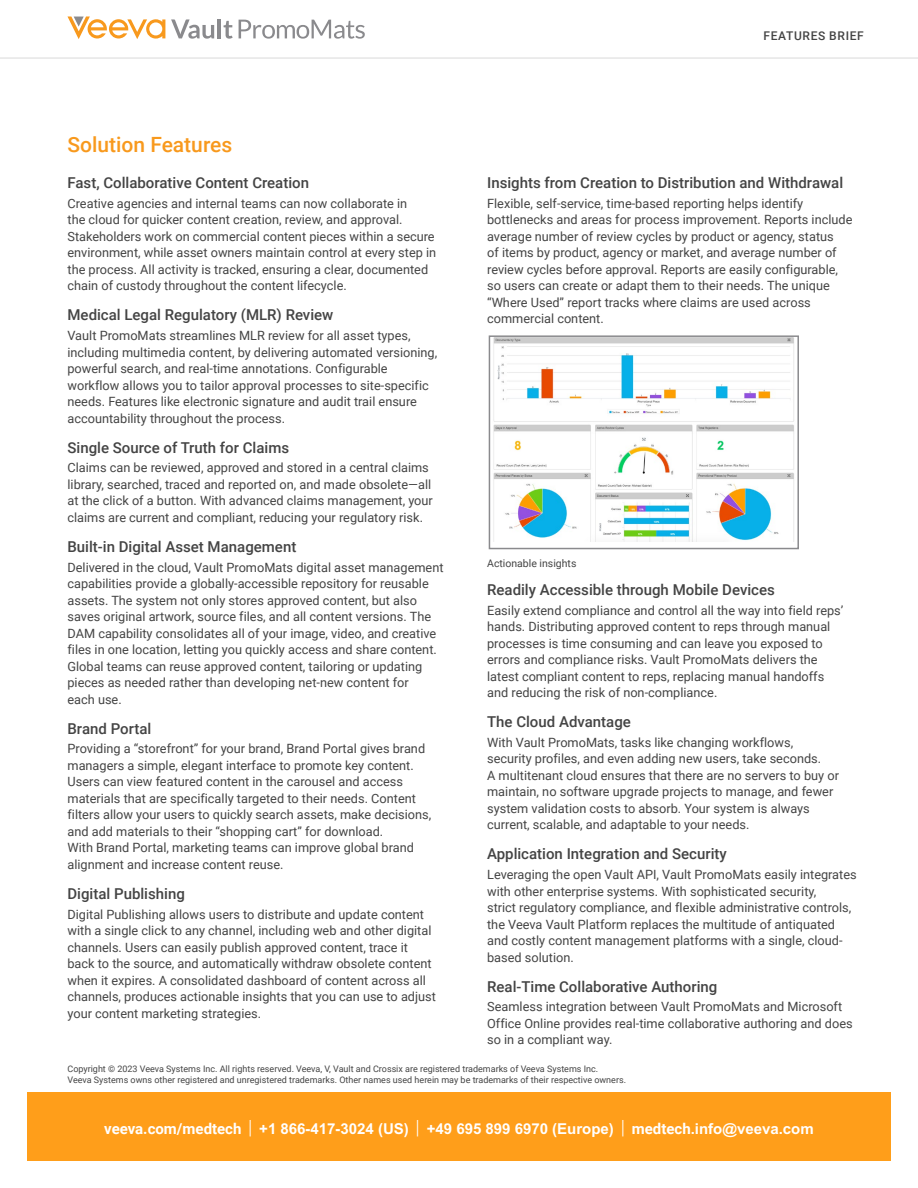
<style>
.page{position:relative;width:918px;height:1188px;background:#fff}
.page>*{position:absolute;margin:0;border:0;box-sizing:border-box;transform-origin:0 0}
.t1{font:500 21px "Roboto";color:#f8991d}
.t2{font:500 15px "Roboto";color:#444}
.t3{font:700 15px "Arial MT Std";color:#fff}
.t4{font:12.75px/16.5px "Roboto";color:#444}
.t5{font:500 12px "Roboto";letter-spacing:.055em;color:#444}
.t6{font:10.5px "Roboto";color:#444}
.t7{font:9px/10.5px "Roboto";color:#444}
.s1{font-family:"Roboto"}
.s2{font-family:"Roboto";font-weight:300;font-size:19.5px}
</style>
<div class="page">
<hr style="left:0;top:58px;width:918px;height:1px;background:#d9d9d9">
<svg style="left:171px;top:19px;width:43px;height:20px"></svg>
<hr style="left:218px;top:19px;width:3px;height:19px;background:#8a8a8d">
<svg style="left:224px;top:21px;width:9px;height:18px"></svg>
<svg style="left:239px;top:20px;width:126px;height:19px"></svg>
<svg style="left:68px;top:16px;width:97px;height:23px"></svg>
<img style="left:493px;top:338px;width:301px;height:204px">
<div style="left:489px;top:335px;width:310px;height:214px;border:2px solid #8a8a8d"></div>
<div style="left:27px;top:1093px;width:864px;height:68px;background:#ff9e1a"></div>
<h1 class="t1" style="left:68px;top:130px;width:166px">Solution Features</h1>
<p class="t2" style="left:68px;top:172px;width:243px">Fast, Collaborative Content Creation</p>
<p class="t4" style="left:68px;top:195px;width:370px">Creative agencies and internal teams can now collaborate in<br>the cloud for quicker content creation, review, and approval.<br>Stakeholders work on commercial content pieces within a secure environment, while asset owners maintain control at every step in the process. All activity is tracked, ensuring a clear, documented chain of custody throughout the content lifecycle.</p>
<p class="t2" style="left:68px;top:305px;width:267px">Medical Legal Regulatory (MLR) Review</p>
<p class="t4" style="left:68px;top:327px;width:371px">Vault PromoMats streamlines MLR review for all asset types, including multimedia content, by delivering automated versioning, powerful search, and real-time annotations. Configurable workflow allows you to tailor approval processes to site-specific needs. Features like electronic signature and audit trail ensure accountability throughout the process.</p>
<p class="t2" style="left:68px;top:437px;width:223px">Single Source of Truth for Claims</p>
<p class="t4" style="left:68px;top:459px;width:367px">Claims can be reviewed, approved and stored in a central claims library, searched, traced and reported on, and made obsolete—all at the click of a button. With advanced claims management, your claims are current and compliant, reducing your regulatory risk.</p>
<p class="t2" style="left:68px;top:536px;width:230px">Built-in Digital Asset Management</p>
<p class="t4" style="left:68px;top:558px;width:378px">Delivered in the cloud, Vault PromoMats digital asset management capabilities provide a globally-accessible repository for reusable assets. The system not only stores approved content, but also saves original artwork, source files, and all content versions. The DAM capability consolidates all of your image, video, and creative files in one location, letting you quickly access and share content.<br>Global teams can reuse approved content, tailoring or updating pieces as needed rather than developing net-new content for<br>each use.</p>
<p class="t2" style="left:68px;top:718px;width:85px">Brand Portal</p>
<p class="t4" style="left:68px;top:740px;width:365px">Providing a “storefront” for your brand, Brand Portal gives brand managers a simple, elegant interface to promote key content.<br>Users can view featured content in the carousel and access materials that are specifically targeted to their needs. Content filters allow your users to quickly search assets, make decisions, and add materials to their “shopping cart” for download.<br>With Brand Portal, marketing teams can improve global brand alignment and increase content reuse.</p>
<p class="t2" style="left:68px;top:883px;width:119px">Digital Publishing</p>
<p class="t4" style="left:68px;top:905px;width:370px">Digital Publishing allows users to distribute and update content with a single click to any channel, including web and other digital channels. Users can easily publish approved content, trace it back to the source, and automatically withdraw obsolete content when it expires. A consolidated dashboard of content across all channels, produces actionable insights that you can use to adjust your content marketing strategies.</p>
<p class="t5" style="left:764px;top:27px;width:102px">FEATURES BRIEF</p>
<p class="t2" style="left:487px;top:172px;width:358px">Insights from Creation to Distribution and Withdrawal</p>
<p class="t4" style="left:487px;top:195px;width:367px">Flexible, self-service, time-based reporting helps identify bottlenecks and areas for process improvement. Reports include average number of review cycles by product or agency, status<br>of items by product, agency or market, and average number of review cycles before approval. Reports are easily configurable, so users can create or adapt them to their needs. The unique “Where Used” report tracks where claims are used across commercial content.</p>
<p class="t6" style="left:487px;top:556px;width:91px">Actionable insights</p>
<p class="t2" style="left:487px;top:579px;width:289px">Readily Accessible through Mobile Devices</p>
<p class="t4" style="left:487px;top:601px;width:358px">Easily extend compliance and control all the way into field reps’ hands. Distributing approved content to reps through manual processes is time consuming and can leave you exposed to errors and compliance risks. Vault PromoMats delivers the latest compliant content to reps, replacing manual handoffs and reducing the risk of non-compliance.</p>
<p class="t2" style="left:487px;top:711px;width:145px">The Cloud Advantage</p>
<p class="t4" style="left:487px;top:734px;width:353px">With Vault PromoMats, tasks like changing workflows, security profiles, and even adding new users, take seconds.<br>A multitenant cloud ensures that there are no servers to buy or maintain, no software upgrade projects to manage, and fewer system validation costs to absorb. Your system is always current, scalable, and adaptable to your needs.</p>
<p class="t2" style="left:487px;top:844px;width:241px">Application Integration and Security</p>
<p class="t4" style="left:487px;top:866px;width:371px">Leveraging the open Vault API, Vault PromoMats easily integrates with other enterprise systems. With sophisticated security,<br>strict regulatory compliance, and flexible administrative controls, the Veeva Vault Platform replaces the multitude of antiquated and costly content management platforms with a single, cloud&shy;based solution.</p>
<p class="t2" style="left:487px;top:976px;width:232px">Real-Time Collaborative Authoring</p>
<p class="t4" style="left:487px;top:998px;width:367px">Seamless integration between Vault PromoMats and Microsoft<br>Office Online provides real-time collaborative authoring and does so in a compliant way.</p>
<p class="t7" style="left:68px;top:1063px;width:560px">Copyright © 2023 Veeva Systems Inc. All rights reserved. Veeva, V, Vault and Crossix are registered trademarks of Veeva Systems Inc.<br>Veeva Systems owns other registered and unregistered trademarks. Other names used herein may be trademarks of their respective owners.</p>
<p class="t3" style="left:104px;top:1120px;width:711px"><span class="s1">veeva.com/medtech</span> <span class="s2">|</span> +1 866-417-3024 (US) <span class="s2">|</span> +49 695 899 6970 (Europe) <span class="s2">|</span> <span class="s1">medtech</span>.info@veeva.com</p>
</div>
